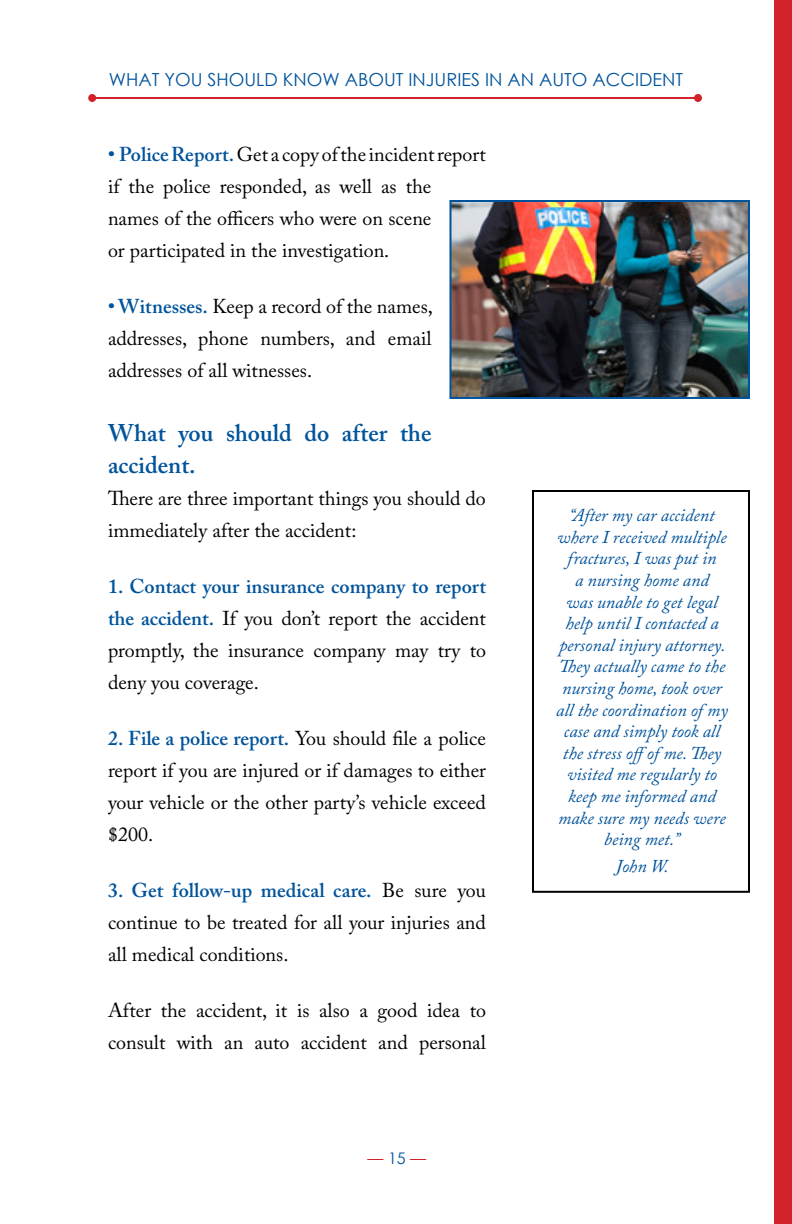
<style>
.page{position:relative;width:792px;height:1224px;background:#fff}
.page>*{position:absolute;margin:0;border:0;box-sizing:border-box;transform-origin:0 0}
.t1{font:600 24px/32px "Adobe Caslon Pro";color:#00539b}
.t2{font:20px/32px "Adobe Caslon Pro";color:#000;text-align:justify}
.t3{font:italic 18px/21.6px "Adobe Caslon Pro";color:#00539b;text-align:center}
.t4{font:18px "Century Gothic";color:#00539b}
.t5{font:16px "Century Gothic";color:#d2232a}
.s1{font-weight:600;color:#00539b}
.s2{color:#00539b}
</style>
<div class="page">
<div style="left:532px;top:490px;width:218px;height:403px;border:2px solid #000"></div>
<div style="left:774px;top:0;width:18px;height:1224px;background:#d2232a"></div>
<img style="left:452px;top:203px;width:295px;height:193px">
<div style="left:449px;top:200px;width:301px;height:199px;border:2px solid #00539b"></div>
<hr style="left:92px;top:97px;width:606px;height:2px;background:#d2232a">
<div style="left:88px;top:94px;width:8px;height:8px;background:#d2232a;border-radius:50%"></div>
<div style="left:694px;top:94px;width:8px;height:8px;background:#d2232a;border-radius:50%"></div>
<p class="t4" style="left:109px;top:66px;width:509px">WHAT YOU SHOULD KNOW ABOUT INJURIES IN AN AUTO ACCI</p>
<p class="t4" style="left:639px;top:66px;width:46px">DENT</p>
<p class="t2" style="left:108px;top:138px;width:379px;text-align:left"><span class="s1">• Police Report.</span> Get a copy of the incident report if the police responded, as well as the names of the officers who were on scene<br>or participated in the investigation.</p>
<p class="t2" style="left:108px;top:290px;width:326px"><span class="s1">• Witnesses.</span> Keep a record of the names, addresses, phone numbers, and email addresses of all witnesses.</p>
<p class="t1" style="left:108px;top:416px;width:325px">What you should do after the accident.</p>
<p class="t2" style="left:108px;top:482px;width:379px">There are three important things you should do immediately after the accident:</p>
<p class="t2" style="left:108px;top:570px;width:380px"><span class="s1">1. Contact your insurance company to report the accident.</span> If you don’t report the accident promptly, the insurance company may try to deny you coverage.</p>
<p class="t2" style="left:108px;top:722px;width:380px"><span class="s1">2. File a police report.</span> You should file a police report if you are injured or if damages to either your vehicle or the other party’s vehicle exceed $200.</p>
<p class="t2" style="left:108px;top:874px;width:380px"><span class="s1">3. Get follow-up medical care.</span> Be sure you continue to be treated for all your injuries and all medical conditions.</p>
<p class="t2" style="left:108px;top:994px;width:380px">After the accident, it is also a good idea to consult with an auto accident and personal</p>
<p class="t5" style="left:368px;top:1147px;width:60px">— <span class="s2">15</span> —</p>
<p class="t3" style="left:556px;top:504px;width:173px">“After my car accident where I received multiple fractures, I was put in<br>a nursing home and<br>was unable to get legal help until I contacted a personal injury attorney.<br>They actually came to the nursing home, took over all the coordination of my case and simply took all the stress offof me. They visited me regularly to keep me informed and make sure my needs were being met.”</p>
<p class="t3" style="left:616px;top:855px;width:54px">John W.</p>
</div>
